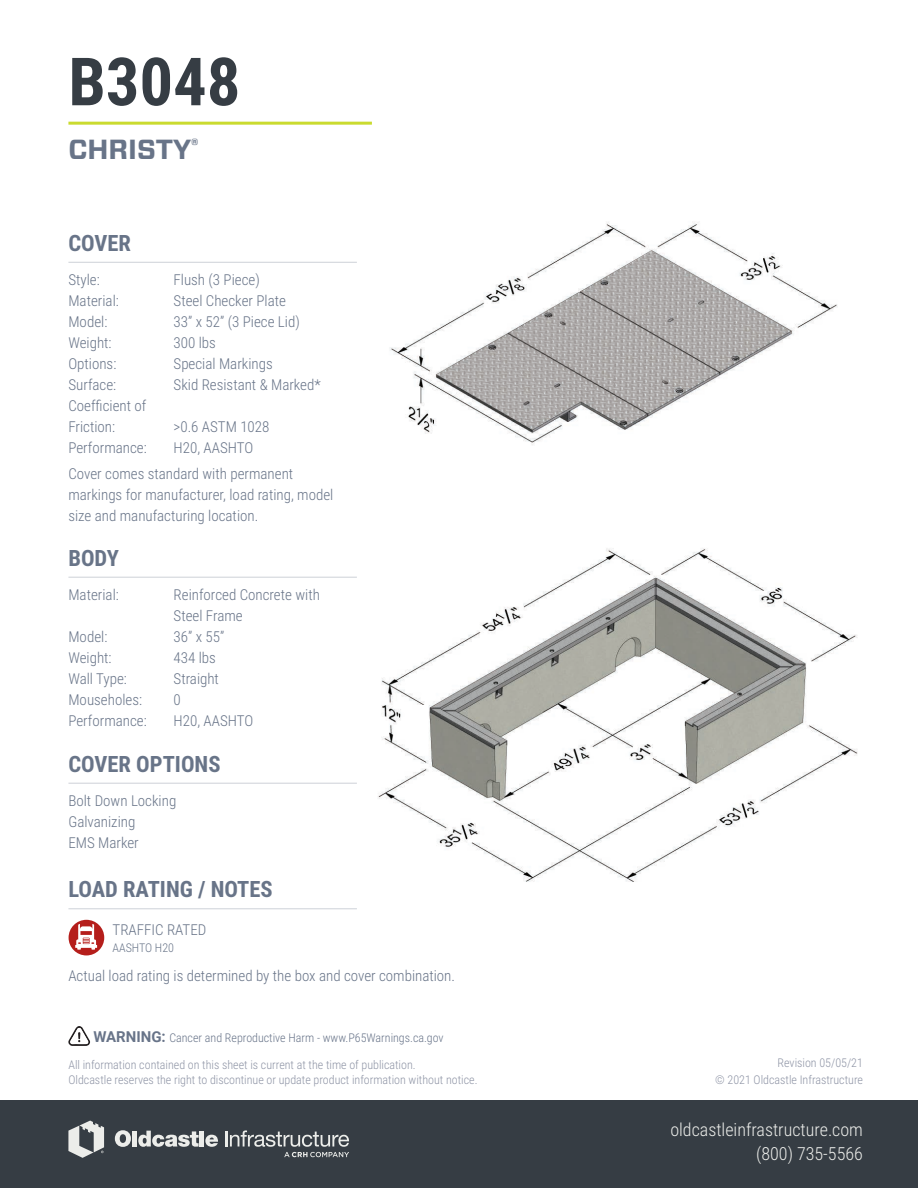
<style>
.page{position:relative;width:918px;height:1188px;background:#fff}
.page>*{position:absolute;margin:0;border:0;box-sizing:border-box;transform-origin:0 0}
.t1{font:700 66.6px "Roboto Condensed";color:#363d44}
.t2{font:700 27.6px "Forza";color:#687488}
.t3{font:700 22.5px "Roboto Condensed";color:#687488}
.t4{font:300 18px "Roboto Condensed";color:#ecedea}
.t5{font:300 15px/21px "Roboto Condensed";color:#687488}
.t6{font:300 12px/15px "Roboto Condensed";color:#8e94a5}
.t7{font:300 12px "Roboto Condensed";color:#687489}
.t8{font:300 12px "Roboto Condensed";color:#687488}
.s1{font-family:"Roboto";font-weight:700;font-size:15px}
</style>
<div class="page">
<img style="left:345px;top:548px;width:513px;height:362px">
<img style="left:345px;top:222px;width:493px;height:223px">
<div style="left:0;top:1100px;width:918px;height:88px;background:#363d44"></div>
<hr style="left:68px;top:122px;width:304px;height:3px;background:#cadb2f">
<div style="left:69px;top:920px;width:35px;height:35px;background:#b51e1b;border-radius:50%"></div>
<svg style="left:75px;top:924px;width:22px;height:26px"></svg>
<hr style="left:68px;top:908px;width:289px;height:1px;background:#687488">
<svg style="left:68px;top:1026px;width:22px;height:20px"></svg>
<hr style="left:68px;top:262px;width:289px;height:1px;background:#687488">
<hr style="left:68px;top:577px;width:289px;height:1px;background:#687488">
<hr style="left:68px;top:783px;width:289px;height:1px;background:#687488">
<svg style="left:115px;top:1130px;width:16px;height:17px"></svg>
<div style="left:132px;top:1131px;width:5px;height:16px;background:#ecedea"></div>
<svg style="left:138px;top:1131px;width:61px;height:16px"></svg>
<hr style="left:200px;top:1131px;width:4px;height:16px;background:#ecedea">
<svg style="left:205px;top:1135px;width:13px;height:12px"></svg>
<svg style="left:68px;top:1121px;width:36px;height:37px"></svg>
<svg style="left:225px;top:1130px;width:124px;height:27px"></svg>
<h1 class="t1" style="left:68px;top:35px;width:174px">B3048</h1>
<h2 class="t2" style="left:68px;top:131px;width:132px">CHRISTY<sup>®</sup></h2>
<h3 class="t3" style="left:68px;top:227px;width:64px">COVER</h3>
<p class="t5" style="left:68px;top:269px;width:80px">Style:<br>Material:<br>Model:<br>Weight:<br>Options:<br>Surface:<br>Coefficient of<br>Friction:<br>Performance:</p>
<p class="t5" style="left:174px;top:269px;width:149px">Flush (3 Piece)<br>Steel Checker Plate<br>33” x 52” (3 Piece Lid)<br>300 lbs<br>Special Markings<br>Skid Resistant &amp; Marked*</p>
<p class="t5" style="left:174px;top:416px;width:97px">&gt;0.6 ASTM 1028<br>H20, AASHTO</p>
<p class="t5" style="left:68px;top:462px;width:266px">Cover comes standard with permanent markings for manufacturer, load rating, model size and manufacturing location.</p>
<h3 class="t3" style="left:68px;top:542px;width:52px">BODY</h3>
<p class="t5" style="left:68px;top:584px;width:52px">Material:</p>
<p class="t5" style="left:68px;top:626px;width:80px">Model:<br>Weight:<br>Wall Type:<br>Mouseholes:<br>Performance:</p>
<p class="t5" style="left:174px;top:584px;width:148px">Reinforced Concrete with<br>Steel Frame<br>36” x 55”<br>434 lbs<br>Straight<br>0<br>H20, AASHTO</p>
<h3 class="t3" style="left:68px;top:748px;width:154px">COVER OPTIONS</h3>
<p class="t5" style="left:68px;top:790px;width:109px">Bolt Down Locking<br>Galvanizing<br>EMS Marker</p>
<h3 class="t3" style="left:68px;top:873px;width:206px">LOAD RATING / NOTES</h3>
<p class="t5" style="left:113px;top:919px;width:95px">TRAFFIC RATED</p>
<p class="t8" style="left:113px;top:939px;width:63px">AASHTO H20</p>
<p class="t5" style="left:68px;top:965px;width:388px">Actual load rating is determined by the box and cover combination.</p>
<p class="t7" style="left:93px;top:1029px;width:352px"><span class="s1">WARNING:</span> Cancer and Reproductive Harm - www.P65Warnings.ca.gov</p>
<p class="t6" style="left:68px;top:1057px;width:411px">All information contained on this sheet is current at the time of publication.<br>Oldcastle reserves the right to discontinue or update product information without notice.</p>
<p class="t6" style="left:778px;top:1055px;width:87px">Revision 05/05/21</p>
<p class="t6" style="left:715px;top:1072px;width:149px">© 2021 Oldcastle Infrastructure</p>
<p class="t4" style="left:670px;top:1117px;width:194px">oldcastleinfrastructure.com</p>
<p class="t4" style="left:756px;top:1141px;width:108px">(800) 735-5566</p>
</div>
